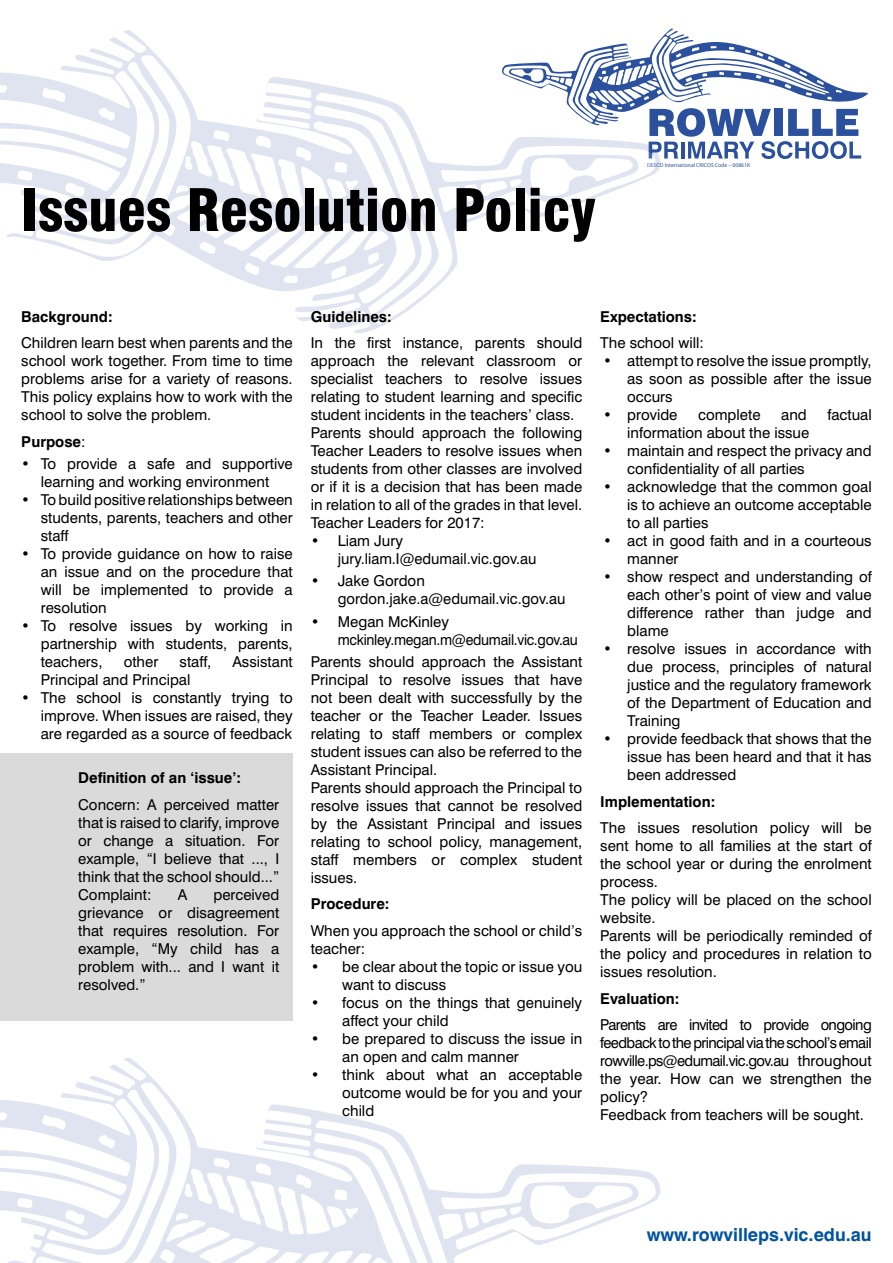
<style>
.page{position:relative;width:893px;height:1263px;background:#fff}
.page>*{position:absolute;margin:0;border:0;box-sizing:border-box;transform-origin:0 0}
.t1{font:900 condensed 57px "Swiss 721 BT";color:#000}
.t2{font:700 18px "Swiss 721 BT";color:#0053a1}
.t3{font:15px/18px "Swiss 721 BT";color:#000;text-align:justify}
.t4{font:15px/18px "Swiss 721 BT";letter-spacing:-.04em;color:#000}
.t5{font:700 15px "Swiss 721 BT";color:#000}
.t6{font:15px/18px "Swiss 721 BT";letter-spacing:-.02em;color:#000}
.t7{font:5.7px "Myriad Pro";color:#2a509e}
.s1{font-weight:400}
</style>
<div class="page">
<svg style="left:0;top:1058px;width:656px;height:205px"></svg>
<div style="left:0;top:753px;width:293px;height:267px;background:#dadada"></div>
<svg style="left:0;top:28px;width:868px;height:305px"></svg>
<h1 class="t1" style="left:21px;top:176px;width:576px">Issues Resolution Policy</h1>
<p class="t7" style="left:647px;top:162px;width:104px">DEECD International CRICOS Code – 00861K</p>
<p class="t5" style="left:21px;top:307px;width:93px">Background:</p>
<p class="t3" style="left:21px;top:334px;width:273px">Children learn best when parents and the school work together. From time to time problems arise for a variety of reasons.<br>This policy explains how to work with the school to solve the problem.</p>
<p class="t5" style="left:21px;top:432px;width:66px">Purpose<span class="s1">:</span></p>
<p class="t3" style="left:21px;top:454px;width:273px;text-align:center">• To provide a safe and supportive learning and working environment</p>
<p class="t3" style="left:41px;top:490px;width:253px;text-indent:-19px">• To build positive relationships between students, parents, teachers and other staff</p>
<p class="t3" style="left:41px;top:544px;width:253px;text-indent:-19px">• To provide guidance on how to raise an issue and on the procedure that will be implemented to provide a resolution</p>
<p class="t3" style="left:41px;top:616px;width:253px;text-indent:-19px">• To resolve issues by working in partnership with students, parents, teachers,</p>
<p class="t3" style="left:124px;top:652px;width:36px">other</p>
<p class="t3" style="left:180px;top:652px;width:33px">staff,</p>
<p class="t3" style="left:232px;top:652px;width:62px">Assistant</p>
<p class="t3" style="left:41px;top:670px;width:151px">Principal and Principal</p>
<p class="t3" style="left:41px;top:688px;width:253px;text-indent:-19px">• The school is constantly trying to improve. When issues are raised, they are regarded as a source of feedback</p>
<p class="t5" style="left:78px;top:769px;width:164px">Definition of an ‘issue’:</p>
<p class="t3" style="left:78px;top:795px;width:203px">Concern: A perceived matter that is raised to clarify, improve or change a situation. For example, “I believe that ..., I think that the school should...” Complaint:</p>
<p class="t3" style="left:78px;top:885px;width:203px;text-indent:135px">perceived grievance or disagreement that requires resolution. For example, “My child has a problem with... and I want it resolved.”</p>
<p class="t3" style="left:178px;top:885px;width:11px">A</p>
<p class="t5" style="left:311px;top:307px;width:82px">Guidelines:</p>
<p class="t3" style="left:311px;top:334px;width:273px;text-align:left">In the first instance, parents should approach the relevant classroom or specialist teachers to resolve issues relating to student learning and specific student incidents in the teachers’ class.<br>Parents should approach the following Teacher Leaders to resolve issues when students from other classes are involved or if it is a decision that has been made in relation to all of the grades in that level.<br>Teacher Leaders for 2017:</p>
<p class="t3" style="left:338px;top:532px;width:200px;text-indent:-27px">• Liam Jury jury.liam.I@edumail.vic.gov.au</p>
<p class="t3" style="left:338px;top:572px;width:229px;text-indent:-27px">• Jake Gordon gordon.jake.a@edumail.vic.gov.au</p>
<p class="t6" style="left:338px;top:612px;width:242px;text-indent:-27px">• Megan McKinley mckinley.megan.m@edumail.vic.gov.au</p>
<p class="t3" style="left:311px;top:652px;width:273px;text-align:left">Parents should approach the Assistant Principal to resolve issues that have not been dealt with successfully by the teacher or the Teacher Leader. Issues relating to staff members or complex student issues can also be referred to the Assistant Principal.<br>Parents should approach the Principal to resolve issues that cannot be resolved by the Assistant Principal and issues relating to school policy, management, staff members or complex student issues.</p>
<p class="t5" style="left:311px;top:895px;width:80px">Procedure:</p>
<p class="t3" style="left:311px;top:921px;width:273px">When you approach the school or child’s teacher:</p>
<p class="t3" style="left:342px;top:957px;width:241px;text-indent:-32px">• be clear about the topic or issue you want to discuss</p>
<p class="t3" style="left:342px;top:993px;width:241px;text-indent:-32px">• focus on the things that genuinely affect your child</p>
<p class="t3" style="left:342px;top:1029px;width:241px;text-indent:-32px">• be prepared to discuss the issue in an open and calm manner</p>
<p class="t3" style="left:342px;top:1065px;width:241px;text-indent:-32px">• think about what an acceptable outcome would be for you and your child</p>
<p class="t5" style="left:600px;top:307px;width:98px">Expectations:</p>
<p class="t3" style="left:600px;top:334px;width:105px">The school will:</p>
<p class="t3" style="left:627px;top:352px;width:246px;text-indent:-24px">• attempt to resolve the issue promptly, as soon as possible after the issue occurs</p>
<p class="t3" style="left:603px;top:406px;width:76px">• provide</p>
<p class="t3" style="left:698px;top:406px;width:64px">complete</p>
<p class="t3" style="left:781px;top:406px;width:27px">and</p>
<p class="t3" style="left:827px;top:406px;width:46px">factual</p>
<p class="t3" style="left:627px;top:424px;width:184px">information about the issue</p>
<p class="t3" style="left:627px;top:442px;width:246px;text-indent:-24px">• maintain and respect the privacy and confidentiality of all parties</p>
<p class="t3" style="left:627px;top:478px;width:246px;text-indent:-24px">• acknowledge that the common goal is to achieve an outcome acceptable to all parties</p>
<p class="t3" style="left:627px;top:532px;width:246px;text-indent:-24px">• act in good faith and in a courteous manner</p>
<p class="t3" style="left:627px;top:568px;width:246px;text-indent:-24px">• show respect and understanding of each other’s point of view and value difference rather than judge and blame</p>
<p class="t3" style="left:627px;top:640px;width:246px;text-indent:-24px">• resolve issues in accordance with due process, principles of natural justice and the regulatory framework of the Department of Education and Training</p>
<p class="t3" style="left:627px;top:730px;width:246px;text-indent:-24px">• provide feedback that shows that the issue has been heard and that it has been addressed</p>
<p class="t5" style="left:600px;top:792px;width:117px">Implementation:</p>
<p class="t3" style="left:600px;top:819px;width:273px;text-align:left">The issues resolution policy will be sent home to all families at the start of the school year or during the enrolment process.<br>The policy will be placed on the school website.<br>Parents will be periodically reminded of the policy and procedures in relation to issues resolution.</p>
<p class="t5" style="left:600px;top:989px;width:81px">Evaluation:</p>
<p class="t4" style="left:600px;top:1016px;width:273px">Parents are invited to provide ongoing feedback to the principal via the school’s email rowville.ps@edumail.vic.gov.au throughout the year. How can we strengthen the policy?<br>Feedback from teachers will be sought.</p>
<p class="t2" style="left:647px;top:1223px;width:226px">www.rowvilleps.vic.edu.au</p>
</div>
